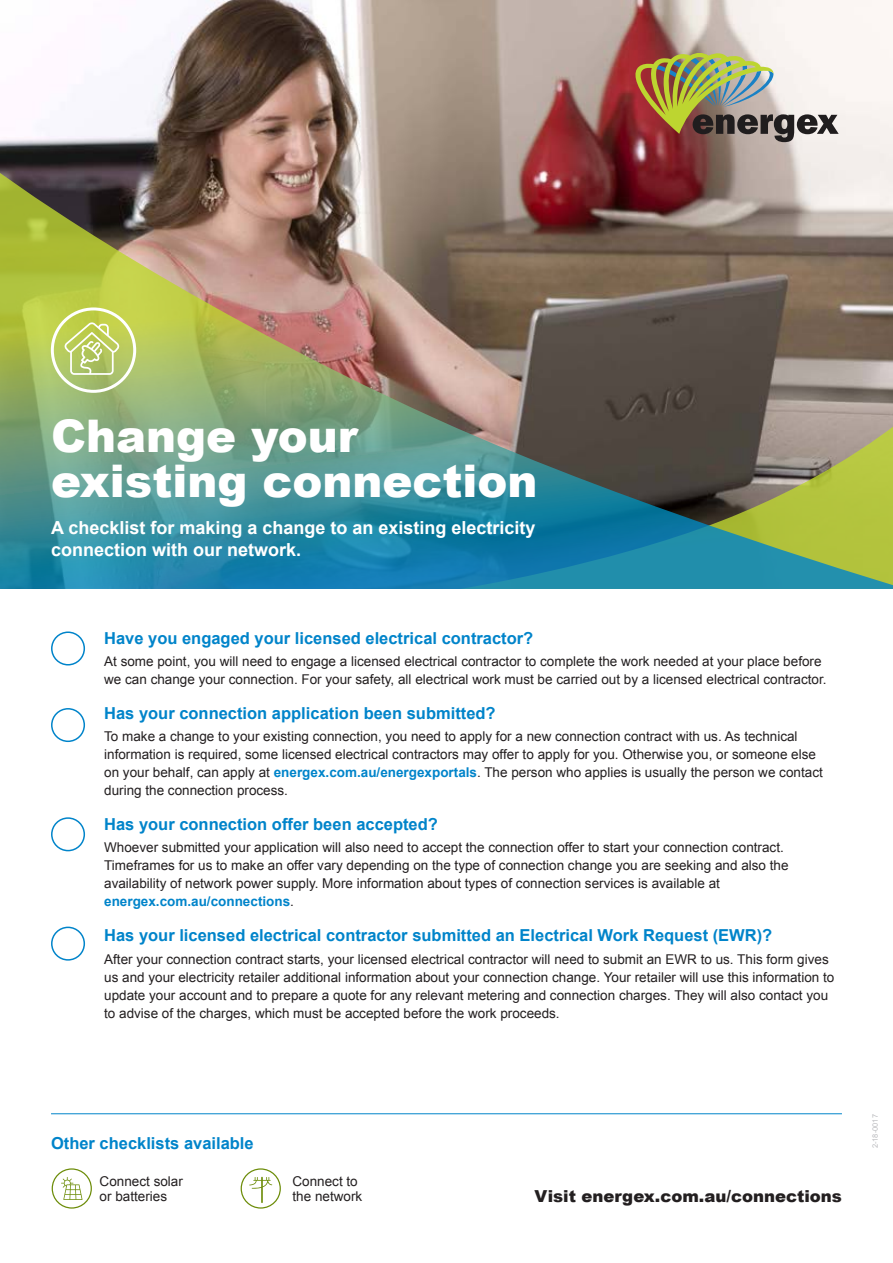
<style>
.page{position:relative;width:893px;height:1263px;background:#fff}
.page>*{position:absolute;margin:0;border:0;box-sizing:border-box;transform-origin:0 0}
.t1{font:900 45px/45px "Arial";color:#fff}
.t2{font:700 18px/22.5px "Arial";color:#fff}
.t3{font:700 16.5px "Arial";color:#0084ca}
.t4{font:900 16.5px "Arial";color:#231f20}
.t5{font:13.5px/18px "Arial";color:#231f20}
.t6{font:7.5px "Arial";color:#bcbdc0}
.s1{font-weight:700;color:#0084ca}
</style>
<div class="page">
<img style="left:0;top:0;width:893px;height:164px">
<img style="left:0;top:164px;width:893px;height:425px">
<div style="left:51px;top:631px;width:34px;height:34px;border:2px solid #0084ca;border-radius:50%"></div>
<div style="left:51px;top:708px;width:34px;height:34px;border:2px solid #0084ca;border-radius:50%"></div>
<div style="left:51px;top:817px;width:34px;height:34px;border:2px solid #0084ca;border-radius:50%"></div>
<div style="left:51px;top:927px;width:34px;height:34px;border:2px solid #0084ca;border-radius:50%"></div>
<div style="left:52px;top:1168px;width:40px;height:40px;border:1px solid #6c8c08;border-radius:50%"></div>
<div style="left:241px;top:1168px;width:40px;height:40px;border:1px solid #6c8c08;border-radius:50%"></div>
<hr style="left:51px;top:1113px;width:791px;height:1px;background:#0084ca">
<svg style="left:64px;top:322px;width:56px;height:53px;background:#c4d37a"></svg>
<svg style="left:61px;top:1177px;width:22px;height:23px"></svg>
<svg style="left:249px;top:1177px;width:23px;height:26px"></svg>
<div style="left:51px;top:307px;width:85px;height:86px;border:3px solid #fff;border-radius:50%"></div>
<img style="left:624px;top:52px;width:215px;height:90px">
<h1 class="t1" style="left:51px;top:412px;width:488px">Change your existing connection</h1>
<h2 class="t2" style="left:51px;top:517px;width:486px">A checklist for making a change to an existing electricity connection with our network.</h2>
<p class="t3" style="left:104px;top:627px;width:431px">Have you engaged your licensed electrical contractor?</p>
<p class="t5" style="left:104px;top:652px;width:724px">At some point, you will need to engage a licensed electrical contractor to complete the work needed at your place before we can change your connection. For your safety, all electrical work must be carried out by a licensed electrical contractor.</p>
<p class="t3" style="left:104px;top:702px;width:393px">Has your connection application been submitted?</p>
<p class="t5" style="left:104px;top:727px;width:720px">To make a change to your existing connection, you need to apply for a new connection contract with us. As technical information is required, some licensed electrical contractors may offer to apply for you. Otherwise you, or someone else on your behalf, can apply at <span class="s1">energex.com.au/energexportals</span>. The person who applies is usually the person we contact during the connection process.</p>
<p class="t3" style="left:104px;top:813px;width:335px">Has your connection offer been accepted?</p>
<p class="t5" style="left:104px;top:839px;width:686px">Whoever submitted your application will also need to accept the connection offer to start your connection contract.<br>Timeframes for us to make an offer vary depending on the type of connection change you are seeking and also the availability of network power supply. More information about types of connection services is available at <span class="s1">energex.com.au/connections</span>.</p>
<p class="t3" style="left:104px;top:924px;width:670px">Has your licensed electrical contractor submitted an Electrical Work Request (EWR)?</p>
<p class="t5" style="left:104px;top:950px;width:732px">After your connection contract starts, your licensed electrical contractor will need to submit an EWR to us. This form gives us and your electricity retailer additional information about your connection change. Your retailer will use this information to update your account and to prepare a quote for any relevant metering and connection charges. They will also contact you to advise of the charges, which must be accepted before the work proceeds.</p>
<p class="t3" style="left:51px;top:1132px;width:204px">Other checklists available</p>
<p class="t5" style="left:100px;top:1173px;width:85px;line-height:15px">Connect solar or batteries</p>
<p class="t5" style="left:292px;top:1173px;width:71px;line-height:15px">Connect to the network</p>
<p class="t4" style="left:535px;top:1184px;width:309px">Visit energex.com.au/connections</p>
<p class="t6" style="left:870px;top:1148px;width:36px;rotate:-90deg">2-18-0017</p>
</div>
